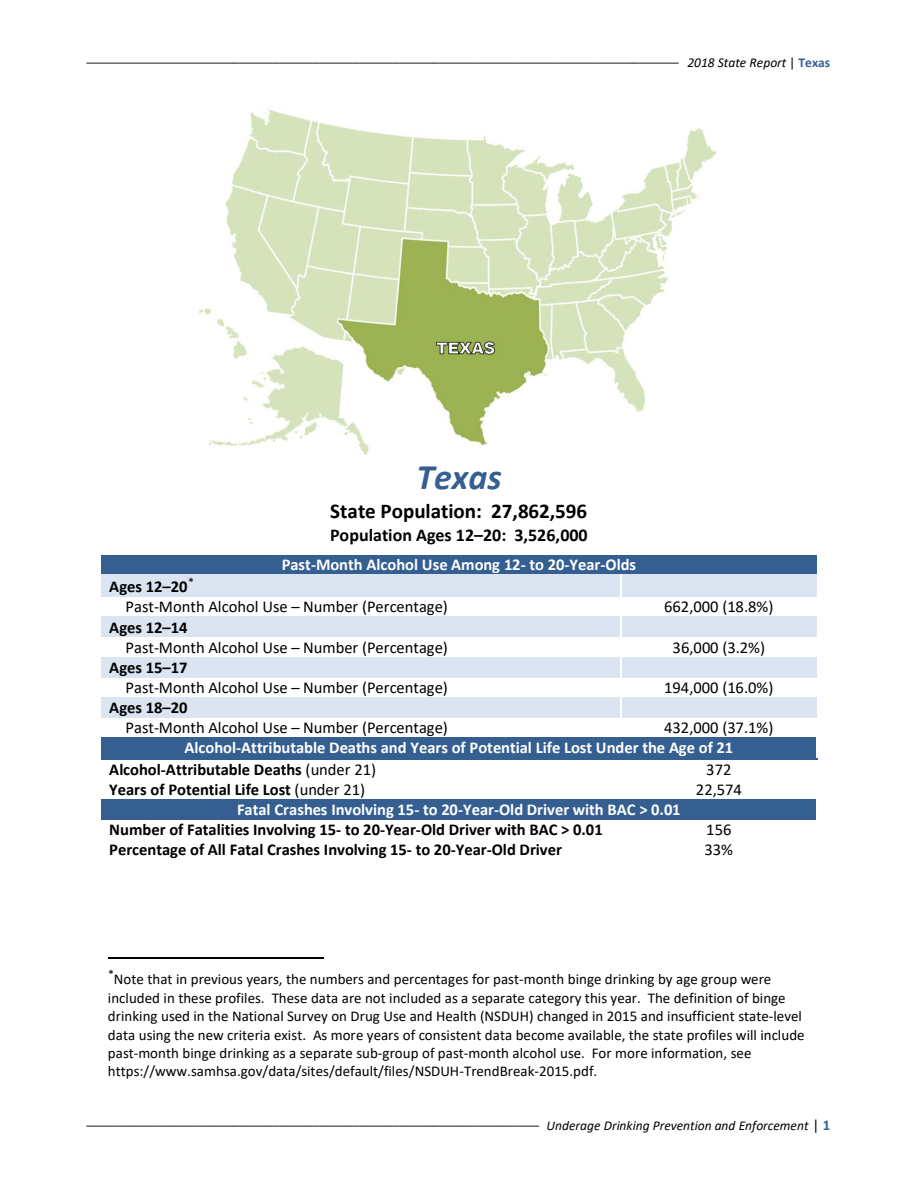
<style>
.page{position:relative;width:918px;height:1188px;background:#fff}
.page>*{position:absolute;margin:0;border:0;box-sizing:border-box;transform-origin:0 0}
.t1{font:italic 700 36px "Calibri";color:#365f91}
.t2{font:700 21px "Calibri";letter-spacing:-.005em;color:#000}
.t3{font:700 18px "Calibri";color:#000}
.t4{font:16.5px "Calibri";color:#000}
.t5{font:700 16.5px "Calibri";letter-spacing:-.005em;color:#000}
.t6{font:700 16.5px "Calibri";letter-spacing:-.005em;color:#fff}
.t7{font:15px/18.5px "Calibri";color:#000}
.t8{font:13.5px "Calibri";color:#000}
.s1{font-style:italic}
.s2{font-weight:700;color:#365f91}
.s3{font-weight:400}
.s4{font-size:15px}
.s5{font-weight:700;font-size:15px;color:#365f91}
</style>
<div class="page">
<div style="left:101px;top:555px;width:716px;height:20px;background:#365f91"></div>
<div style="left:101px;top:575px;width:519px;height:22px;background:#dbe5f1"></div>
<div style="left:622px;top:575px;width:195px;height:22px;background:#dbe5f1"></div>
<div style="left:101px;top:617px;width:519px;height:20px;background:#dbe5f1"></div>
<div style="left:622px;top:617px;width:195px;height:20px;background:#dbe5f1"></div>
<div style="left:101px;top:657px;width:519px;height:20px;background:#dbe5f1"></div>
<div style="left:622px;top:657px;width:195px;height:20px;background:#dbe5f1"></div>
<div style="left:101px;top:698px;width:519px;height:20px;background:#dbe5f1"></div>
<div style="left:622px;top:698px;width:195px;height:20px;background:#dbe5f1"></div>
<div style="left:101px;top:738px;width:715px;height:20px;background:#365f91"></div>
<hr style="left:101px;top:758px;width:520px;height:1px;background:#365f91">
<hr style="left:622px;top:758px;width:194px;height:1px;background:#365f91">
<div style="left:101px;top:799px;width:715px;height:21px;background:#365f91"></div>
<hr style="left:108px;top:958px;width:216px;height:1px;background:#000">
<img style="left:199px;top:109px;width:518px;height:345px">
<p class="t8" style="left:87px;top:47px;width:745px">_________________________________________________________________________________________ <span class="s1">2018 State Report</span> | <span class="s2">Texas</span></p>
<p class="t1" style="left:416px;top:451px;width:87px">Texas</p>
<p class="t2" style="left:330px;top:497px;width:258px">State Population: 27,862,596</p>
<p class="t3" style="left:330px;top:523px;width:259px">Population Ages 12–20: 3,526,000</p>
<p class="t6" style="left:282px;top:553px;width:356px">Past-Month Alcohol Use Among 12- to 20-Year-Olds</p>
<p class="t5" style="left:109px;top:575px;width:86px">Ages 12–20<sup>*</sup></p>
<p class="t4" style="left:125px;top:595px;width:324px">Past-Month Alcohol Use – Number (Percentage)</p>
<p class="t4" style="left:664px;top:595px;width:111px">662,000 (18.8%)</p>
<p class="t5" style="left:109px;top:615px;width:80px">Ages 12–14</p>
<p class="t4" style="left:125px;top:636px;width:324px">Past-Month Alcohol Use – Number (Percentage)</p>
<p class="t4" style="left:673px;top:636px;width:94px">36,000 (3.2%)</p>
<p class="t5" style="left:109px;top:656px;width:80px">Ages 15–17</p>
<p class="t4" style="left:125px;top:676px;width:324px">Past-Month Alcohol Use – Number (Percentage)</p>
<p class="t4" style="left:664px;top:676px;width:111px">194,000 (16.0%)</p>
<p class="t5" style="left:109px;top:696px;width:80px">Ages 18–20</p>
<p class="t4" style="left:125px;top:716px;width:324px">Past-Month Alcohol Use – Number (Percentage)</p>
<p class="t4" style="left:664px;top:716px;width:111px">432,000 (37.1%)</p>
<p class="t6" style="left:184px;top:736px;width:550px">Alcohol-Attributable Deaths and Years of Potential Life Lost Under the Age of 21</p>
<p class="t5" style="left:109px;top:758px;width:268px">Alcohol-Attributable Deaths <span class="s3">(under 21)</span></p>
<p class="t4" style="left:706px;top:758px;width:27px">372</p>
<p class="t5" style="left:109px;top:778px;width:257px">Years of Potential Life Lost <span class="s3">(under 21)</span></p>
<p class="t4" style="left:696px;top:778px;width:48px">22,574</p>
<p class="t6" style="left:237px;top:798px;width:445px">Fatal Crashes Involving 15- to 20-Year-Old Driver with BAC &gt; 0.01</p>
<p class="t5" style="left:109px;top:818px;width:495px">Number of Fatalities Involving 15- to 20-Year-Old Driver with BAC &gt; 0.01</p>
<p class="t4" style="left:706px;top:818px;width:27px">156</p>
<p class="t5" style="left:109px;top:838px;width:454px">Percentage of All Fatal Crashes Involving 15- to 20-Year-Old Driver</p>
<p class="t4" style="left:705px;top:838px;width:30px">33%</p>
<p class="t7" style="left:108px;top:969px;width:698px"><sup>*</sup>Note that in previous years, the numbers and percentages for past-month binge drinking by age group were included in these profiles. These data are not included as a separate category this year. The definition of binge drinking used in the National Survey on Drug Use and Health (NSDUH) changed in 2015 and insufficient state-level data using the new criteria exist. As more years of consistent data become available, the state profiles will include past-month binge drinking as a separate sub-group of past-month alcohol use. For more information, see https://www.samhsa.gov/data/sites/default/files/NSDUH-TrendBreak-2015.pdf.</p>
<p class="t8" style="left:87px;top:1110px;width:745px">____________________________________________________________________ <span class="s1">Underage Drinking Prevention and Enforcement</span> <span class="s4">|</span> <span class="s5">1</span></p>
</div>
